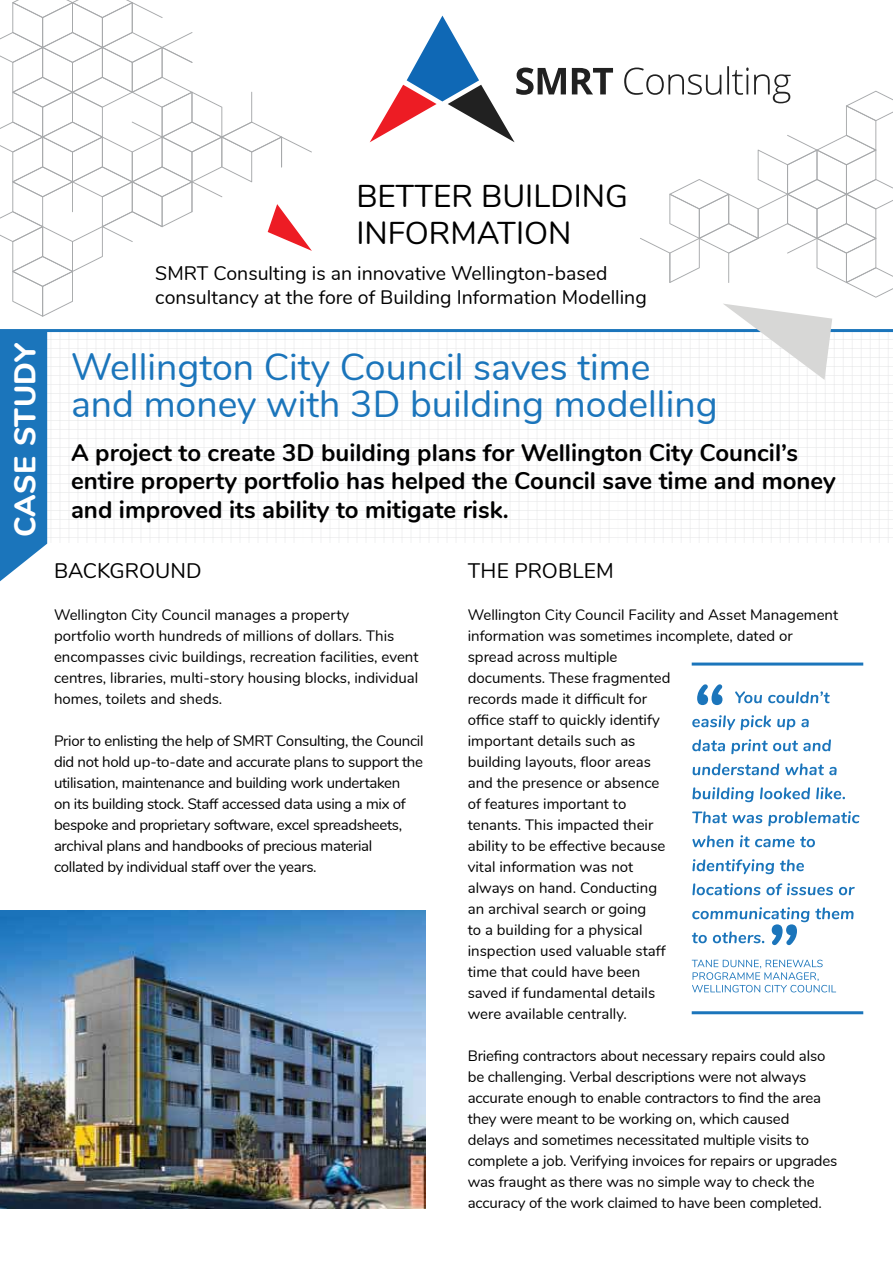
<style>
.page{position:relative;width:893px;height:1263px;background:#fff}
.page>*{position:absolute;margin:0;border:0;box-sizing:border-box;transform-origin:0 0}
.t1{font:37.5px/37.5px "Nunito";color:#1b75bb}
.t2{font:31.5px/37.8px "Nunito";color:#000}
.t3{font:800 30px "Nunito";letter-spacing:.01em;color:#fff}
.t4{font:700 24px/28.8px "Nunito";color:#000}
.t5{font:21px "Nunito";color:#000}
.t6{font:19.5px/23.4px "Nunito";color:#000}
.t7{font:15px/21px "Nunito";letter-spacing:-.005em;color:#000}
</style>
<div class="page">
<svg style="left:47px;top:332px;width:846px;height:212px"></svg>
<hr style="left:0;top:329px;width:893px;height:3px;background:#1b75bb">
<svg style="left:0;top:0;width:312px;height:317px"></svg>
<svg style="left:723px;top:304px;width:109px;height:76px"></svg>
<img style="left:0;top:910px;width:425px;height:299px">
<svg style="left:692px;top:960px;width:144px;height:32px"></svg>
<svg style="left:692px;top:907px;width:161px;height:38px"></svg>
<svg style="left:692px;top:883px;width:163px;height:12px"></svg>
<svg style="left:692px;top:859px;width:112px;height:15px"></svg>
<svg style="left:692px;top:835px;width:123px;height:12px"></svg>
<svg style="left:692px;top:811px;width:167px;height:15px"></svg>
<svg style="left:692px;top:787px;width:153px;height:15px"></svg>
<svg style="left:693px;top:763px;width:144px;height:12px"></svg>
<svg style="left:692px;top:739px;width:139px;height:15px"></svg>
<svg style="left:692px;top:715px;width:117px;height:15px"></svg>
<svg style="left:697px;top:684px;width:133px;height:21px"></svg>
<hr style="left:692px;top:662px;width:171px;height:3px;background:#1b75bb">
<hr style="left:692px;top:1011px;width:171px;height:3px;background:#1b75bb">
<svg style="left:0;top:332px;width:47px;height:249px;background:#2b7fc0"></svg>
<svg style="left:370px;top:16px;width:523px;height:282px"></svg>
<h3 class="t3" style="left:14px;top:537px;width:196px;rotate:-90deg">CASE STUDY</h3>
<h2 class="t2" style="left:356px;top:179px;width:273px">BETTER BUILDING<br>INFORMATION</h2>
<h3 class="t6" style="left:155px;top:264px;width:493px">SMRT Consulting is an innovative Wellington-based consultancy at the fore of Building Information Modelling</h3>
<h1 class="t1" style="left:71px;top:351px;width:648px">Wellington City Council saves time and money with 3D building modelling</h1>
<h3 class="t4" style="left:71px;top:440px;width:766px">A project to create 3D building plans for Wellington City Council’s entire property portfolio has helped the Council save time and money and improved its ability to mitigate risk.</h3>
<h3 class="t5" style="left:54px;top:563px;width:149px">BACKGROUND</h3>
<p class="t7" style="left:54px;top:606px;width:366px">Wellington City Council manages a property<br>portfolio worth hundreds of millions of dollars. This encompasses civic buildings, recreation facilities, event centres, libraries, multi-story housing blocks, individual homes, toilets and sheds.</p>
<p class="t7" style="left:54px;top:732px;width:371px">Prior to enlisting the help of SMRT Consulting, the Council did not hold up-to-date and accurate plans to support the utilisation, maintenance and building work undertaken<br>on its building stock. Staff accessed data using a mix of bespoke and proprietary software, excel spreadsheets, archival plans and handbooks of precious material collated by individual staff over the years.</p>
<h3 class="t5" style="left:468px;top:563px;width:147px">THE PROBLEM</h3>
<p class="t7" style="left:468px;top:606px;width:372px">Wellington City Council Facility and Asset Management information was sometimes incomplete, dated or spread across multiple<br>documents. These fragmented<br>records made it difficult for<br>office staff to quickly identify<br>important details such as<br>building layouts, floor areas<br>and the presence or absence<br>of features important to<br>tenants. This impacted their<br>ability to be effective because<br>vital information was not<br>always on hand. Conducting<br>an archival search or going<br>to a building for a physical<br>inspection used valuable staff<br>time that could have been<br>saved if fundamental details<br>were available centrally.</p>
<p class="t7" style="left:468px;top:1045px;width:371px">Briefing contractors about necessary repairs could also be challenging. Verbal descriptions were not always accurate enough to enable contractors to find the area they were meant to be working on, which caused<br>delays and sometimes necessitated multiple visits to complete a job. Verifying invoices for repairs or upgrades was fraught as there was no simple way to check the accuracy of the work claimed to have been completed.</p>
</div>
